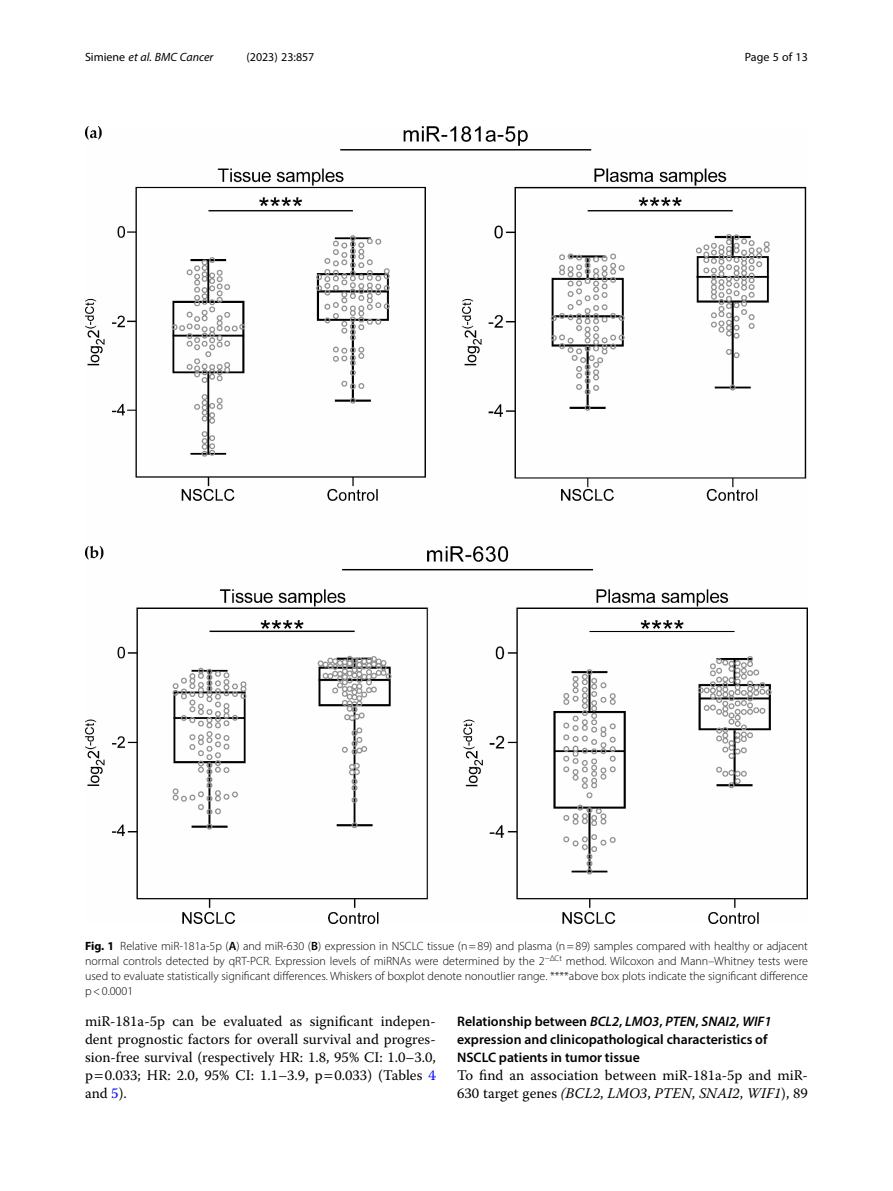
<style>
.page{position:relative;width:893px;height:1191px;background:#fff}
.page>*{position:absolute;margin:0;border:0;box-sizing:border-box;transform-origin:0 0}
.Body_Text_Indent{font:14.7px/18px "Warnock Pro";color:#000;text-align:justify}
.Body_Text{font:14.7px/18px "Warnock Pro";color:#000}
.Head_2{font:600 13.8px/18px "Myriad Pro";color:#000}
.Figure_Caption{font:300 12px/15px "Myriad Pro";color:#000;text-align:justify}
.t1{font:italic 12px "Myriad Pro";color:#000}
.t2{font:12px "Myriad Pro";color:#000}
.s1{font-style:normal}
.s2{font-weight:700}
.s3{font-weight:600}
.s4{color:#00f}
.s5{font-style:italic}
</style>
<div class="page">
<img style="left:85px;top:126px;width:723px;height:797px">
<p class="t1" style="left:85px;top:50px;width:130px"><span class="s1">Simiene</span> et al. BMC Cancer</p>
<p class="t2" style="left:246px;top:50px;width:70px">(2023) 23:857</p>
<p class="t2" style="left:745px;top:50px;width:65px">Page 5 of 13</p>
<p class="Figure_Caption" style="left:85px;top:938px;width:724px"><span class="s2">Fig. 1</span> Relative miR-181a-5p (<span class="s3">A</span>) and miR-630 (<span class="s3">B</span>) expression in NSCLC tissue (n=89) and plasma (n=89) samples compared with healthy or adjacent normal controls detected by qRT-PCR. Expression levels of miRNAs were determined by the 2<sup>−ΔCt</sup> method. Wilcoxon and Mann–Whitney tests were used to evaluate statistically significant differences. Whiskers of boxplot denote nonoutlier range. ****above box plots indicate the significant difference p&lt;0.0001</p>
<p class="Body_Text_Indent" style="left:85px;top:1012px;width:352px">miR-181a-5p can be evaluated as significant indepen&shy;dent prognostic factors for overall survival and progres&shy;sion-free survival (respectively HR: 1.8, 95% CI: 1.0–3.0, p 0.033; HR: 2.0, 95% CI: 1.1–3.9, p 0.033) (Tables <span class="s4">4 </span>and <span class="s4">5</span>).</p>
<p class="Head_2" style="left:457px;top:1012px;width:316px">Relationship between <span class="s5">BCL2</span>, <span class="s5">LMO3</span>, <span class="s5">PTEN</span>, <span class="s5">SNAI2</span>, <span class="s5">WIF1 </span>expression and clinicopathological characteristics of<br>NSCLC patients in tumor tissue</p>
<p class="Body_Text" style="left:457px;top:1066px;width:352px">To find an association between miR-181a-5p and miR-<br>630 target genes <span class="s5">(BCL2</span>, <span class="s5">LMO3</span>, <span class="s5">PTEN</span>, <span class="s5">SNAI2</span>, <span class="s5">WIF1</span>), 89</p>
</div>
